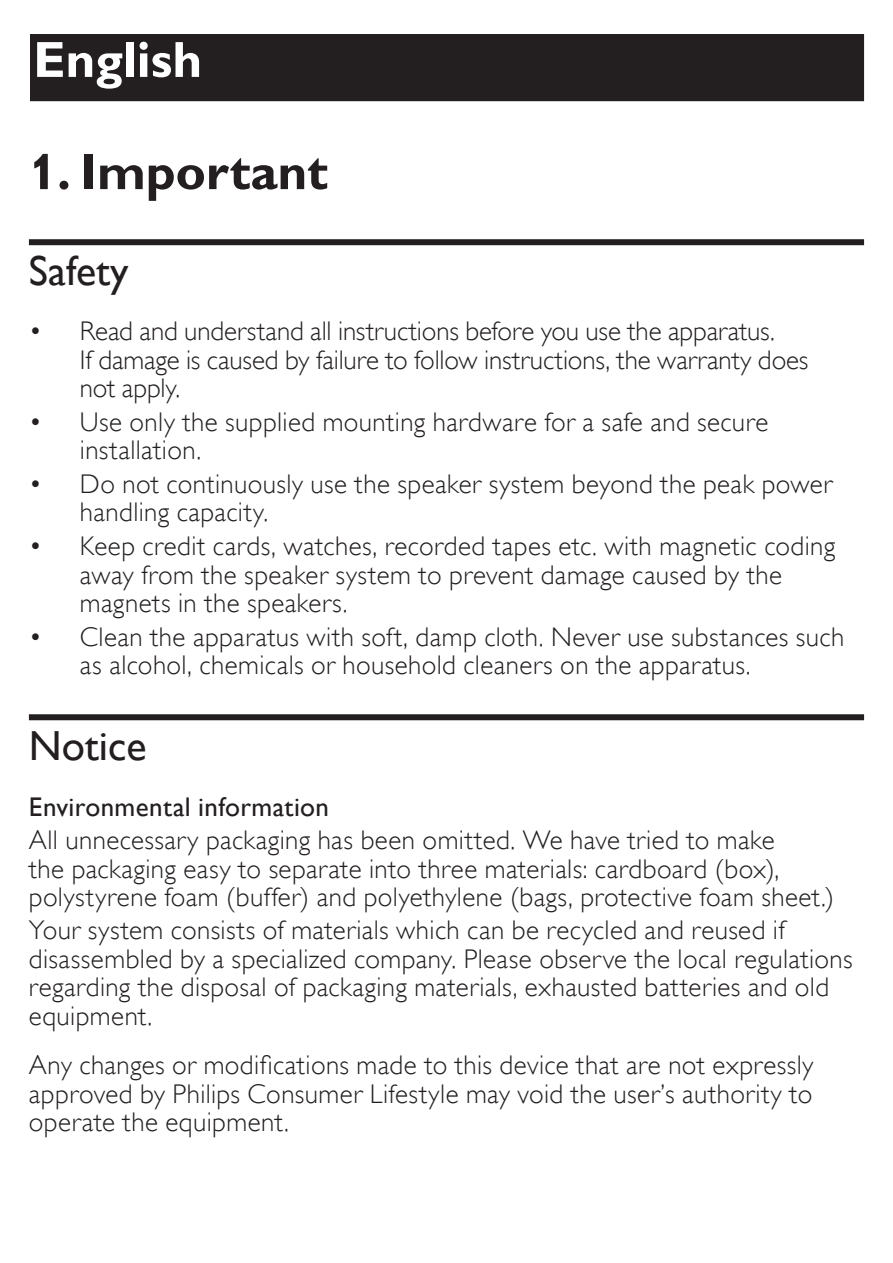
<style>
.page{position:relative;width:893px;height:1263px;background:#fff}
.page>*{position:absolute;margin:0;border:0;box-sizing:border-box;transform-origin:0 0}
.t1{font:700 51px "Gill Sans Alt One WGL";color:#231f20}
.t2{font:700 51px "Gill Sans Alt One WGL";color:#fff}
.t3{font:42px "Gill Sans Alt One WGL";color:#231f20}
.t4{font:27px/28.5px "Gill Sans Alt One WGL Light";letter-spacing:.015em;color:#231f20}
.t5{font:27px/28.5px "Gill Sans Alt One WGL Light";letter-spacing:-.005em;color:#231f20}
.t6{font:27px "Gill Sans Alt One WGL";letter-spacing:.01em;color:#231f20}
</style>
<div class="page">
<div style="left:32px;top:36px;width:830px;height:64px;background:#231f20"></div>
<div style="left:30px;top:34px;width:834px;height:67px;border:3px solid #231f20"></div>
<div style="left:29px;top:239px;width:835px;height:6px;background:#231f20"></div>
<div style="left:29px;top:714px;width:835px;height:6px;background:#231f20"></div>
<h1 class="t2" style="left:33px;top:25px;width:170px">English</h1>
<h1 class="t1" style="left:29px;top:137px;width:301px">1. Important</h1>
<h2 class="t3" style="left:29px;top:242px;width:101px">Safety</h2>
<p class="t5" style="left:80px;top:317px;width:730px;text-indent:-51px">• Read and understand all instructions before you use the apparatus.<br>If damage is caused by failure to follow instructions, the warranty does not apply.</p>
<p class="t4" style="left:80px;top:407px;width:690px;text-indent:-51px">• Use only the supplied mounting hardware for a safe and secure installation.</p>
<p class="t4" style="left:80px;top:470px;width:754px;text-indent:-51px">• Do not continuously use the speaker system beyond the peak power handling capacity.</p>
<p class="t4" style="left:80px;top:532px;width:757px;text-indent:-51px">• Keep credit cards, watches, recorded tapes etc. with magnetic coding away from the speaker system to prevent damage caused by the magnets in the speakers.</p>
<p class="t4" style="left:80px;top:622px;width:766px;text-indent:-51px">• Clean the apparatus with soft, damp cloth. Never use substances such as alcohol, chemicals or household cleaners on the apparatus.</p>
<h2 class="t3" style="left:29px;top:717px;width:119px">Notice</h2>
<p class="t6" style="left:29px;top:789px;width:302px">Environmental information</p>
<p class="t4" style="left:29px;top:826px;width:807px">All unnecessary packaging has been omitted. We have tried to make<br>the packaging easy to separate into three materials: cardboard (box), polystyrene foam (buffer) and polyethylene (bags, protective foam sheet.)</p>
<p class="t4" style="left:29px;top:916px;width:825px">Your system consists of materials which can be recycled and reused if disassembled by a specialized company. Please observe the local regulations regarding the disposal of packaging materials, exhausted batteries and old equipment.</p>
<p class="t4" style="left:29px;top:1051px;width:786px;text-align:justify">Any changes or modifications made to this device that are not expressly approved by Philips Consumer Lifestyle may void the user’s authority to operate the equipment.</p>
</div>
